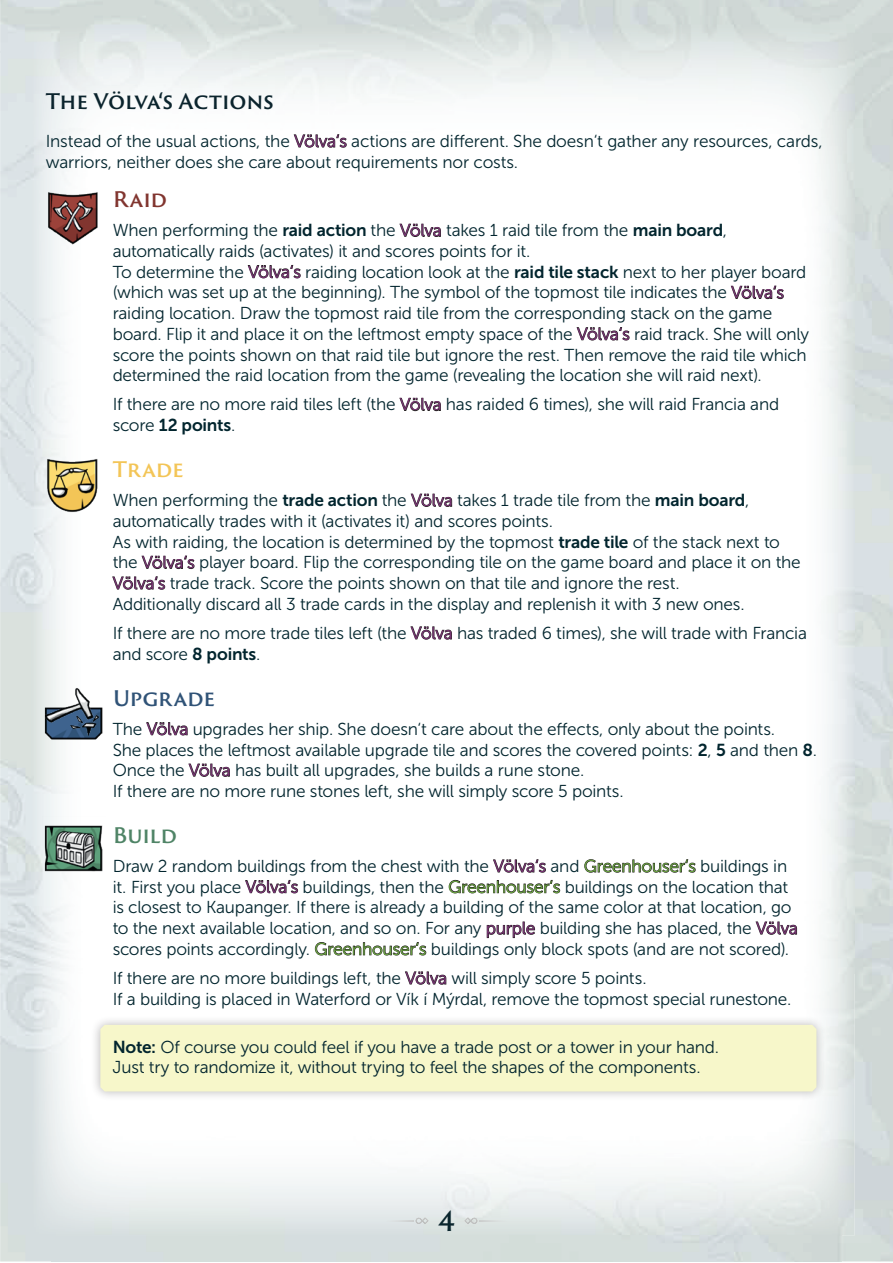
<style>
.page{position:relative;width:893px;height:1263px;background:#fff}
.page>*{position:absolute;margin:0;border:0;box-sizing:border-box;transform-origin:0 0}
.t1{font:600 27px "Trajan Sans Pro";color:#0a252d}
.t2{font:600 21px "Trajan Sans Pro";letter-spacing:-.005em;color:#0b242d}
.t3{font:600 21px "Trajan Sans Pro";letter-spacing:-.01em;color:#305377}
.t4{font:600 21px "Trajan Sans Pro";letter-spacing:-.005em;color:#f3c557}
.t5{font:600 21px "Trajan Sans Pro";letter-spacing:-.015em;color:#4f8466}
.t6{font:600 21px "Trajan Sans Pro";color:#81352f}
.t7{font:17.25px/20.7px "Museo Sans 300";letter-spacing:-.015em;color:#02252e}
.t8{font:17.25px "Museo Sans 700";letter-spacing:-.01em;color:#02252e}
.s1{color:#231f20}
.s2{font-family:"Museo Sans 700"}
.s3{font-family:"Museo Sans 300"}
</style>
<div class="page">
<img style="left:842px;top:51px;width:51px;height:1210px">
<img style="left:0;top:51px;width:51px;height:1210px">
<img style="left:32px;top:27px;width:822px;height:1209px">
<svg style="left:464px;top:1217px;width:43px;height:7px"></svg>
<svg style="left:386px;top:1217px;width:43px;height:7px"></svg>
<div style="left:91px;top:1015px;width:735px;height:86px;background:#231f20;opacity:.3"></div>
<div style="left:100px;top:1025px;width:716px;height:66px;background:#f7f7ca"></div>
<img style="left:43px;top:817px;width:62px;height:63px">
<img style="left:43px;top:692px;width:61px;height:48px">
<img style="left:45px;top:687px;width:57px;height:49px">
<img style="left:46px;top:459px;width:54px;height:53px">
<img style="left:47px;top:191px;width:53px;height:54px">
<p class="t2" style="left:46px;top:86px;width:229px">The Völva‘s Actions</p>
<p class="t7" style="left:46px;top:131px;width:778px">Instead of the usual actions, the <span class="s1">Völva‘s</span> actions are different. She doesn‘t gather any resources, cards, warriors, neither does she care about requirements nor costs.</p>
<p class="t6" style="left:113px;top:184px;width:56px">Raid</p>
<p class="t7" style="left:113px;top:220px;width:698px">When performing the <span class="s2">raid action</span> the <span class="s1">Völva</span> takes 1 raid tile from the <span class="s2">main board</span>, automatically raids (activates) it and scores points for it.<br>To determine the <span class="s1">Völva‘s</span> raiding location look at the <span class="s2">raid tile stack</span> next to her player board (which was set up at the beginning). The symbol of the topmost tile indicates the <span class="s1">Völva‘s </span>raiding location. Draw the topmost raid tile from the corresponding stack on the game board. Flip it and place it on the leftmost empty space of the <span class="s1">Völva‘s</span> raid track. She will only score the points shown on that raid tile but ignore the rest. Then remove the raid tile which determined the raid location from the game (revealing the location she will raid next).</p>
<p class="t7" style="left:113px;top:394px;width:668px">If there are no more raid tiles left (the <span class="s1">Völva</span> has raided 6 times), she will raid Francia and</p>
<p class="t8" style="left:113px;top:416px;width:124px"><span class="s3">score</span> 12 points<span class="s3">.</span></p>
<p class="t4" style="left:113px;top:454px;width:72px">Trade</p>
<p class="t7" style="left:113px;top:490px;width:689px">When performing the <span class="s2">trade action</span> the <span class="s1">Völva</span> takes 1 trade tile from the <span class="s2">main board</span>, automatically trades with it (activates it) and scores points.<br>As with raiding, the location is determined by the topmost <span class="s2">trade tile</span> of the stack next to the <span class="s1">Völva‘s</span> player board. Flip the corresponding tile on the game board and place it on the <span class="s1">Völva‘s</span> trade track. Score the points shown on that tile and ignore the rest.<br>Additionally discard all 3 trade cards in the display and replenish it with 3 new ones.</p>
<p class="t7" style="left:113px;top:623px;width:696px">If there are no more trade tiles left (the <span class="s1">Völva</span> has traded 6 times), she will trade with Francia and score <span class="s2">8 points</span>.</p>
<p class="t3" style="left:113px;top:682px;width:104px">Upgrade</p>
<p class="t7" style="left:113px;top:719px;width:706px">The <span class="s1">Völva</span> upgrades her ship. She doesn‘t care about the effects, only about the points.<br>She places the leftmost available upgrade tile and scores the covered points: <span class="s2">2</span>, <span class="s2">5</span> and then <span class="s2">8</span>.<br>Once the <span class="s1">Völva</span> has built all upgrades, she builds a rune stone.<br>If there are no more rune stones left, she will simply score 5 points.</p>
<p class="t5" style="left:113px;top:820px;width:66px">Build</p>
<p class="t7" style="left:113px;top:856px;width:687px">Draw 2 random buildings from the chest with the <span class="s1">Völva‘s</span> and <span class="s1">Greenhouser‘s</span> buildings in it. First you place <span class="s1">Völva‘s</span> buildings, then the <span class="s1">Greenhouser‘s</span> buildings on the location that is closest to Kaupanger. If there is already a building of the same color at that location, go to the next available location, and so on. For any <span class="s1">purple</span> building she has placed, the <span class="s1">Völva </span>scores points accordingly. <span class="s1">Greenhouser‘s</span> buildings only block spots (and are not scored).</p>
<p class="t7" style="left:113px;top:968px;width:680px">If there are no more buildings left, the <span class="s1">Völva</span> will simply score 5 points.<br>If a building is placed in Waterford or Vík í Mýrdal, remove the topmost special runestone.</p>
<p class="t7" style="left:113px;top:1036px;width:608px"><span class="s2">Note:</span> Of course you could feel if you have a trade post or a tower in your hand.<br>Just try to randomize it, without trying to feel the shapes of the components.</p>
<h1 class="t1" style="left:438px;top:1201px;width:19px">4</h1>
</div>
